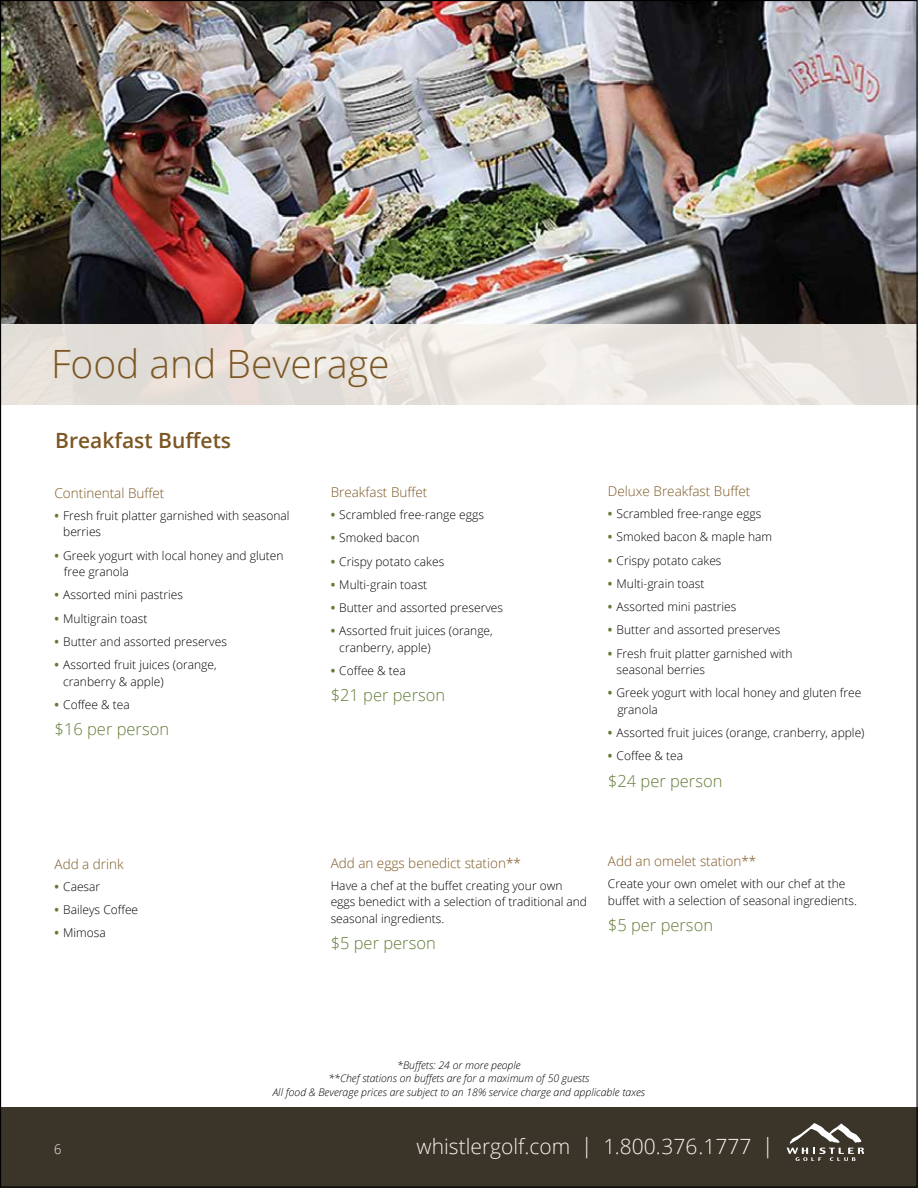
<style>
.page{position:relative;width:918px;height:1188px;background:#fff}
.page>*{position:absolute;margin:0;border:0;box-sizing:border-box;transform-origin:0 0}
.t1{font:300 39px "Open Sans";color:#7c5723}
.t2{font:300 21px "Open Sans";color:#f8f4ee}
.t3{font:600 21px "Open Sans";color:#7c5723}
.t4{font:300 16.5px "Open Sans";color:#627c36}
.t5{font:300 13.5px "Open Sans";color:#7c5723}
.t6{font:300 13.5px "Open Sans";color:#f8f4ee;scale:.95 1}
.t7{font:300 12px/16.5px "Open Sans";color:#000}
.t8{font:italic 300 10.5px/13.5px "Open Sans";color:#000;text-align:center}
.s1{font-weight:700;color:#627c36}
.s2{color:#fcfaf7}
</style>
<div class="page">
<div style="left:0;top:1107px;width:918px;height:81px;background:#3a3528"></div>
<img style="left:2px;top:2px;width:914px;height:322px">
<svg style="left:787px;top:1123px;width:77px;height:38px"></svg>
<svg style="left:2px;top:324px;width:914px;height:81px;background:#e8e4de"></svg>
<h1 class="t1" style="left:51px;top:337px;width:340px">Food and Beverage</h1>
<h2 class="t3" style="left:55px;top:426px;width:177px">Breakfast Buffets</h2>
<p class="t5" style="left:55px;top:484px;width:111px">Continental Buffet</p>
<p class="t7" style="left:63px;top:507px;width:228px;text-indent:-9px"><span class="s1">•</span> Fresh fruit platter garnished with seasonal berries</p>
<p class="t7" style="left:64px;top:547px;width:221px;text-indent:-9px"><span class="s1">•</span> Greek yogurt with local honey and gluten free granola</p>
<p class="t7" style="left:55px;top:586px;width:130px"><span class="s1">•</span> Assorted mini pastries</p>
<p class="t7" style="left:55px;top:610px;width:94px"><span class="s1">•</span> Multigrain toast</p>
<p class="t7" style="left:55px;top:633px;width:174px"><span class="s1">•</span> Butter and assorted preserves</p>
<p class="t7" style="left:63px;top:656px;width:155px;text-indent:-9px"><span class="s1">•</span> Assorted fruit juices (orange, cranberry &amp; apple)</p>
<p class="t7" style="left:55px;top:696px;width:77px"><span class="s1">•</span> Coffee &amp; tea</p>
<h3 class="t4" style="left:55px;top:718px;width:116px">$16 per person</h3>
<p class="t5" style="left:55px;top:855px;width:71px">Add a drink</p>
<p class="t7" style="left:55px;top:878px;width:47px"><span class="s1">•</span> Caesar</p>
<p class="t7" style="left:55px;top:901px;width:85px"><span class="s1">•</span> Baileys Coffee</p>
<p class="t7" style="left:55px;top:924px;width:53px"><span class="s1">•</span> Mimosa</p>
<p class="t5" style="left:331px;top:483px;width:98px">Breakfast Buffet</p>
<p class="t7" style="left:331px;top:506px;width:155px"><span class="s1">•</span> Scrambled free-range eggs</p>
<p class="t7" style="left:331px;top:530px;width:90px"><span class="s1">•</span> Smoked bacon</p>
<p class="t7" style="left:331px;top:553px;width:115px"><span class="s1">•</span> Crispy potato cakes</p>
<p class="t7" style="left:331px;top:576px;width:98px"><span class="s1">•</span> Multi-grain toast</p>
<p class="t7" style="left:331px;top:599px;width:174px"><span class="s1">•</span> Butter and assorted preserves</p>
<p class="t7" style="left:339px;top:623px;width:155px;text-indent:-9px"><span class="s1">•</span> Assorted fruit juices (orange, cranberry, apple)</p>
<p class="t7" style="left:331px;top:662px;width:77px"><span class="s1">•</span> Coffee &amp; tea</p>
<h3 class="t4" style="left:331px;top:684px;width:116px">$21 per person</h3>
<p class="t5" style="left:608px;top:482px;width:144px">Deluxe Breakfast Buffet</p>
<p class="t7" style="left:608px;top:505px;width:155px"><span class="s1">•</span> Scrambled free-range eggs</p>
<p class="t7" style="left:608px;top:529px;width:166px"><span class="s1">•</span> Smoked bacon &amp; maple ham</p>
<p class="t7" style="left:608px;top:552px;width:115px"><span class="s1">•</span> Crispy potato cakes</p>
<p class="t7" style="left:608px;top:575px;width:98px"><span class="s1">•</span> Multi-grain toast</p>
<p class="t7" style="left:608px;top:598px;width:130px"><span class="s1">•</span> Assorted mini pastries</p>
<p class="t7" style="left:608px;top:622px;width:174px"><span class="s1">•</span> Butter and assorted preserves</p>
<p class="t7" style="left:617px;top:645px;width:178px;text-indent:-9px"><span class="s1">•</span> Fresh fruit platter garnished with seasonal berries</p>
<p class="t7" style="left:617px;top:685px;width:246px;text-indent:-9px"><span class="s1">•</span> Greek yogurt with local honey and gluten free granola</p>
<p class="t7" style="left:608px;top:724px;width:258px"><span class="s1">•</span> Assorted fruit juices (orange, cranberry, apple)</p>
<p class="t7" style="left:608px;top:748px;width:77px"><span class="s1">•</span> Coffee &amp; tea</p>
<h3 class="t4" style="left:608px;top:769px;width:116px">$24 per person</h3>
<p class="t5" style="left:331px;top:854px;width:192px">Add an eggs benedict station**</p>
<p class="t7" style="left:331px;top:877px;width:258px">Have a chef at the buffet creating your own eggs benedict with a selection of traditional and seasonal ingredients.</p>
<h3 class="t4" style="left:331px;top:932px;width:107px">$5 per person</h3>
<p class="t5" style="left:608px;top:852px;width:150px">Add an omelet station**</p>
<p class="t7" style="left:608px;top:875px;width:250px">Create your own omelet with our chef at the buffet with a selection of seasonal ingredients.</p>
<h3 class="t4" style="left:608px;top:914px;width:107px">$5 per person</h3>
<p class="t8" style="left:273px;top:1058px;width:374px">*Buffets: 24 or more people<br>**Chef stations on buffets are for a maximum of 50 guests<br>All food &amp; Beverage prices are subject to an 18% service charge and applicable taxes</p>
<p class="t6" style="left:54px;top:1140px;width:9px">6</p>
<h2 class="t2" style="left:417px;top:1132px;width:359px">whistlergolf.com <span class="s2">|</span> 1.800.376.1777 <span class="s2">|</span></h2>
</div>
